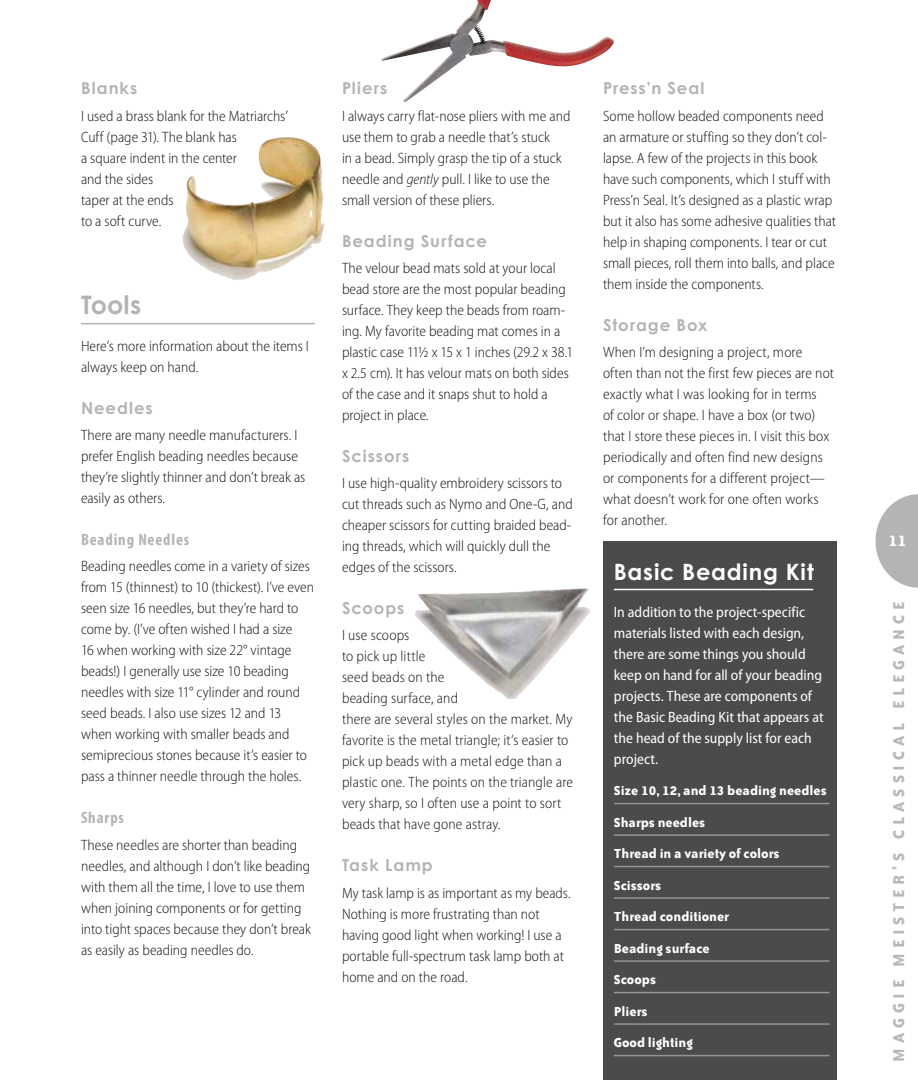
<style>
.page{position:relative;width:918px;height:1080px;background:#fff}
.page>*{position:absolute;margin:0;border:0;box-sizing:border-box;transform-origin:0 0}
.t1{font:700 25.5px "Century Gothic";letter-spacing:.005em;color:#b3b5b4}
.t2{font:700 22.5px "Century Gothic";letter-spacing:.035em;color:#fff}
.t3{font:700 18px "Bailey Sans ITC";letter-spacing:.265em;color:#b8b8b8}
.t4{font:700 18px "Bailey Sans ITC";color:#fff}
.t5{font:700 16.5px "Century Gothic";letter-spacing:.06em;color:#b3b5b4}
.t6{font:700 condensed 16.5px "Myriad Pro";letter-spacing:.055em;color:#b3b5b4}
.t7{font:300 semi-condensed 15px/21px "Myriad Pro";color:#121212}
.t8{font:semi-condensed 15px/21px "Myriad Pro";color:#fff}
.t9{font:700 15px/31.5px "Bailey Sans ITC";color:#fff}
.s1{font-style:italic}
</style>
<div class="page">
<svg style="left:875px;top:494px;width:43px;height:94px"></svg>
<img style="left:381px;top:0;width:233px;height:103px">
<div style="left:603px;top:541px;width:234px;height:539px;background:#4a4c4b"></div>
<hr style="left:614px;top:589px;width:199px;height:1px;background:#fff">
<hr style="left:614px;top:803px;width:216px;height:1px;background:#929594">
<hr style="left:614px;top:834px;width:216px;height:2px;background:#929594">
<hr style="left:614px;top:866px;width:216px;height:1px;background:#929594">
<hr style="left:614px;top:897px;width:216px;height:2px;background:#929594">
<hr style="left:614px;top:929px;width:216px;height:1px;background:#929594">
<hr style="left:614px;top:960px;width:216px;height:2px;background:#929594">
<hr style="left:614px;top:992px;width:216px;height:1px;background:#929594">
<hr style="left:614px;top:1023px;width:216px;height:2px;background:#929594">
<hr style="left:614px;top:1055px;width:216px;height:1px;background:#929594">
<img style="left:415px;top:588px;width:172px;height:46px">
<hr style="left:81px;top:323px;width:234px;height:1px;background:#b3b5b4">
<img style="left:182px;top:140px;width:107px;height:140px">
<p class="t5" style="left:81px;top:78px;width:58px">Blanks</p>
<p class="t7" style="left:81px;top:106px;width:209px">I used a brass blank for the Matriarchs’<br>Cuff (page 31). The blank has<br>a square indent in the center<br>and the sides<br>taper at the ends<br>to a soft curve.</p>
<h1 class="t1" style="left:81px;top:289px;width:62px">Tools</h1>
<p class="t7" style="left:81px;top:336px;width:229px">Here’s more information about the items I always keep on hand.</p>
<p class="t5" style="left:81px;top:398px;width:73px">Needles</p>
<p class="t7" style="left:81px;top:425px;width:226px">There are many needle manufacturers. I prefer English beading needles because they’re slightly thinner and don’t break as easily as others.</p>
<p class="t6" style="left:81px;top:529px;width:110px">Beading Needles</p>
<p class="t7" style="left:81px;top:556px;width:235px">Beading needles come in a variety of sizes from 15 (thinnest) to 10 (thickest). I’ve even seen size 16 needles, but they’re hard to come by. (I’ve often wished I had a size<br>16 when working with size 22° vintage beads!) I generally use size 10 beading needles with size 11° cylinder and round seed beads. I also use sizes 12 and 13 when working with smaller beads and semiprecious stones because it’s easier to pass a thinner needle through the holes.</p>
<p class="t6" style="left:81px;top:808px;width:44px">Sharps</p>
<p class="t7" style="left:81px;top:834px;width:231px">These needles are shorter than beading needles, and although I don’t like beading with them all the time, I love to use them when joining components or for getting into tight spaces because they don’t break as easily as beading needles do.</p>
<p class="t5" style="left:342px;top:78px;width:47px">Pliers</p>
<p class="t7" style="left:342px;top:106px;width:230px">I always carry flat-nose pliers with me and use them to grab a needle that’s stuck<br>in a bead. Simply grasp the tip of a stuck needle and <span class="s1">gently</span> pull. I like to use the small version of these pliers.</p>
<p class="t5" style="left:342px;top:230px;width:147px">Beading Surface</p>
<p class="t7" style="left:342px;top:258px;width:233px">The velour bead mats sold at your local bead store are the most popular beading surface. They keep the beads from roam&shy;ing. My favorite beading mat comes in a plastic case 11½ x 15 x 1 inches (29.2 x 38.1 x 2.5 cm). It has velour mats on both sides of the case and it snaps shut to hold a project in place.</p>
<p class="t5" style="left:342px;top:446px;width:69px">Scissors</p>
<p class="t7" style="left:342px;top:473px;width:232px">I use high-quality embroidery scissors to cut threads such as Nymo and One-G, and cheaper scissors for cutting braided bead&shy;ing threads, which will quickly dull the edges of the scissors.</p>
<p class="t5" style="left:342px;top:598px;width:64px">Scoops</p>
<p class="t7" style="left:342px;top:625px;width:233px">I use scoops<br>to pick up little<br>seed beads on the<br>beading surface, and<br>there are several styles on the market. My favorite is the metal triangle; it’s easier to pick up beads with a metal edge than a plastic one. The points on the triangle are very sharp, so I often use a point to sort beads that have gone astray.</p>
<p class="t5" style="left:342px;top:855px;width:92px">Task Lamp</p>
<p class="t7" style="left:342px;top:882px;width:230px">My task lamp is as important as my beads.<br>Nothing is more frustrating than not having good light when working! I use a portable full-spectrum task lamp both at home and on the road.</p>
<p class="t5" style="left:603px;top:78px;width:103px">Press’n Seal</p>
<p class="t7" style="left:603px;top:106px;width:235px">Some hollow beaded components need an armature or stuffing so they don’t col&shy;lapse. A few of the projects in this book have such components, which I stuff with Press’n Seal. It’s designed as a plastic wrap but it also has some adhesive qualities that help in shaping components. I tear or cut small pieces, roll them into balls, and place them inside the components.</p>
<p class="t5" style="left:603px;top:314px;width:106px">Storage Box</p>
<p class="t7" style="left:603px;top:342px;width:233px">When I’m designing a project, more often than not the first few pieces are not exactly what I was looking for in terms<br>of color or shape. I have a box (or two) that I store these pieces in. I visit this box periodically and often find new designs or components for a different project— what doesn’t work for one often works for another.</p>
<h2 class="t2" style="left:614px;top:558px;width:201px">Basic Beading Kit</h2>
<p class="t8" style="left:614px;top:602px;width:211px">In addition to the project-specific materials listed with each design, there are some things you should keep on hand for all of your beading projects. These are components of the Basic Beading Kit that appears at the head of the supply list for each project.</p>
<p class="t9" style="left:614px;top:775px;width:214px">Size 10, 12, and 13 beading needles<br>Sharps needles<br>Thread in a variety of colors<br>Scissors<br>Thread conditioner<br>Beading surface<br>Scoops<br>Pliers<br>Good lighting</p>
<p class="t4" style="left:888px;top:531px;width:20px">11</p>
<p class="t3" style="left:889px;top:1062px;width:461px;rotate:-90deg">Maggie Meister’s Classical E legance</p>
</div>
